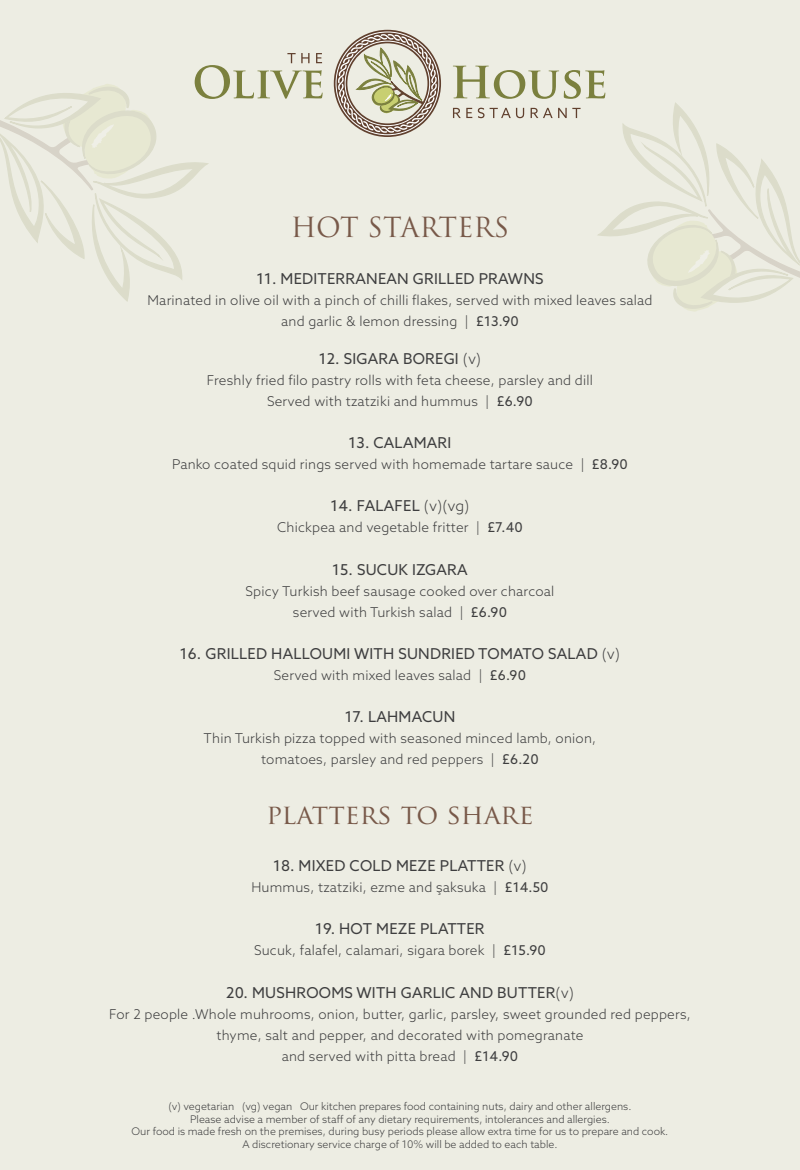
<style>
.page{position:relative;width:800px;height:1170px;background:#fff}
.page>*{position:absolute;margin:0;border:0;box-sizing:border-box;transform-origin:0 0}
.t1{font:27px "Trajan Pro";color:#785949}
.t2{font:15px "Azo Sans";letter-spacing:.015em;color:#3e3e3f}
.t3{font:300 13.5px/21px "Azo Sans";letter-spacing:.015em;color:#3e3e3f;text-align:center}
.t4{font:300 10.5px/12.6px "Azo Sans";color:#3e3e3f;text-align:center}
.s1{font-weight:400}
.s2{font-weight:300}
</style>
<div class="page">
<div style="left:0;top:0;width:799px;height:1169px;background:#edede3"></div>
<svg style="left:334px;top:30px;width:107px;height:107px"></svg>
<svg style="left:0;top:53px;width:322px;height:249px"></svg>
<svg style="left:453px;top:66px;width:346px;height:245px"></svg>
<h1 class="t1" style="left:291px;top:210px;width:219px">HOT STARTERS</h1>
<p class="t2" style="left:256px;top:268px;width:288px">11. MEDITERRANEAN GRILLED PRAWNS</p>
<p class="t3" style="left:147px;top:289px;width:506px">Marinated in olive oil with a pinch of chilli flakes, served with mixed leaves salad and garlic &amp; lemon dressing | <span class="s1">£13.90</span></p>
<p class="t2" style="left:319px;top:348px;width:164px">12. SIGARA BOREGI <span class="s2">(v)</span></p>
<p class="t3" style="left:207px;top:369px;width:387px">Freshly fried filo pastry rolls with feta cheese, parsley and dill<br>Served with tzatziki and hummus | <span class="s1">£6.90</span></p>
<p class="t2" style="left:348px;top:433px;width:104px">13. CALAMARI</p>
<p class="t3" style="left:172px;top:453px;width:457px">Panko coated squid rings served with homemade tartare sauce | <span class="s1">£8.90</span></p>
<p class="t2" style="left:330px;top:496px;width:140px">14. FALAFEL <span class="s2">(v)(vg)</span></p>
<p class="t3" style="left:277px;top:517px;width:247px">Chickpea and vegetable fritter | <span class="s1">£7.40</span></p>
<p class="t2" style="left:332px;top:559px;width:137px">15. SUCUK IZGARA</p>
<p class="t3" style="left:245px;top:580px;width:310px">Spicy Turkish beef sausage cooked over charcoal served with Turkish salad | <span class="s1">£6.90</span></p>
<p class="t2" style="left:180px;top:643px;width:441px">16. GRILLED HALLOUMI WITH SUNDRIED TOMATO SALAD <span class="s2">(v)</span></p>
<p class="t3" style="left:274px;top:664px;width:254px">Served with mixed leaves salad | <span class="s1">£6.90</span></p>
<p class="t2" style="left:344px;top:707px;width:112px">17. LAHMACUN</p>
<p class="t3" style="left:204px;top:727px;width:394px">Thin Turkish pizza topped with seasoned minced lamb, onion, tomatoes, parsley and red peppers | <span class="s1">£6.20</span></p>
<h1 class="t1" style="left:266px;top:797px;width:268px">platters to share</h1>
<p class="t2" style="left:273px;top:855px;width:255px">18. MIXED COLD MEZE PLATTER <span class="s2">(v)</span></p>
<p class="t3" style="left:251px;top:876px;width:299px">Hummus, tzatziki, ezme and şaksuka | <span class="s1">£14.50</span></p>
<p class="t2" style="left:315px;top:919px;width:171px">19. HOT MEZE PLATTER</p>
<p class="t3" style="left:254px;top:939px;width:293px">Sucuk, falafel, calamari, sigara borek | <span class="s1">£15.90</span></p>
<p class="t2" style="left:226px;top:982px;width:349px">20. MUSHROOMS WITH GARLIC AND BUTTER<span class="s2">(v)</span></p>
<p class="t3" style="left:109px;top:1002px;width:583px">For 2 people .Whole muhrooms, onion, butter, garlic, parsley, sweet grounded red peppers, thyme, salt and pepper, and decorated with pomegranate<br>and served with pitta bread | <span class="s1">£14.90</span></p>
<p class="t4" style="left:131px;top:1099px;width:538px">(v) vegetarian (vg) vegan Our kitchen prepares food containing nuts, dairy and other allergens.<br>Please advise a member of staff of any dietary requirements, intolerances and allergies.<br>Our food is made fresh on the premises, during busy periods please allow extra time for us to prepare and cook.<br>A discretionary service charge of 10% will be added to each table.</p>
</div>
